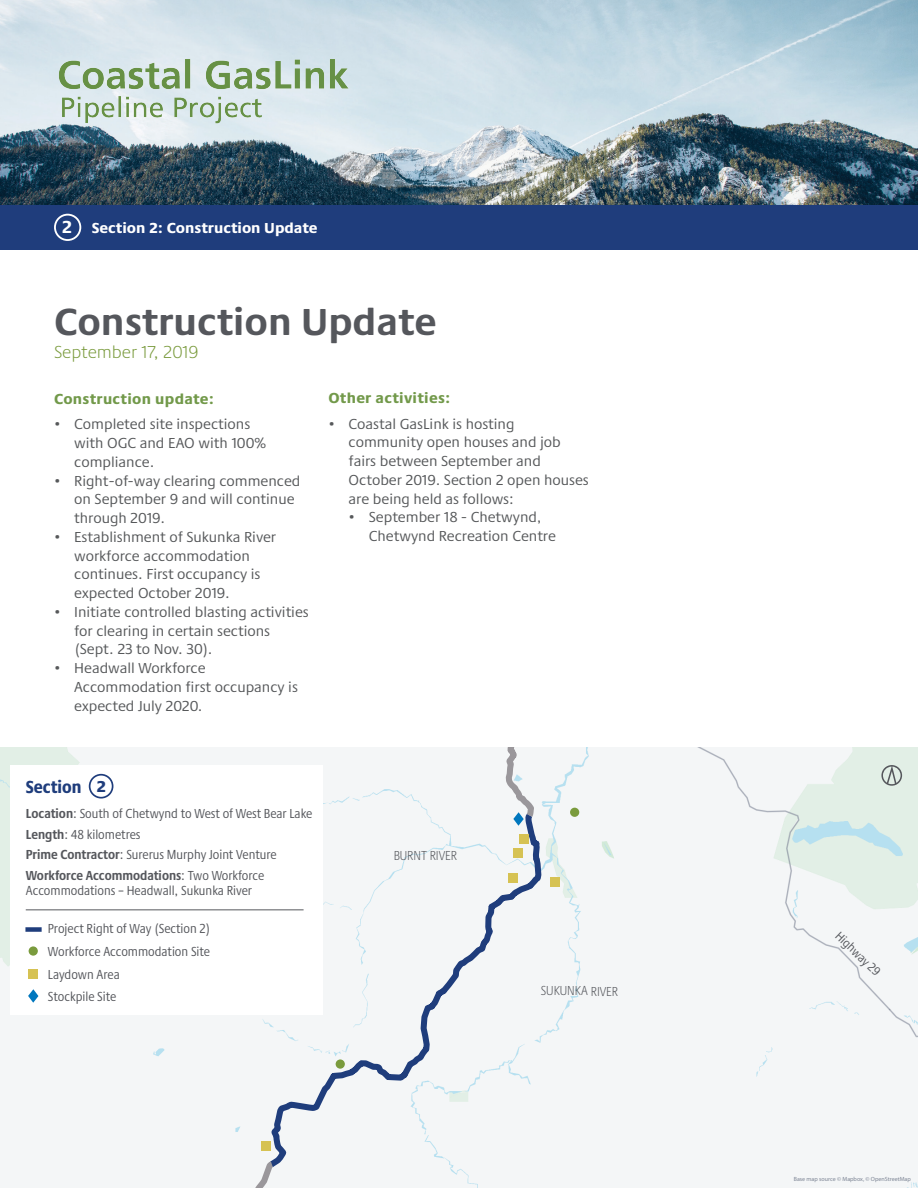
<style>
.page{position:relative;width:918px;height:1188px;background:#fff}
.page>*{position:absolute;margin:0;border:0;box-sizing:border-box;transform-origin:0 0}
.CGL_H1{font:700 39px "Praxis Next";color:#55575c}
.CGL_H1-2{font:300 18px "Praxis Next";color:#7a9b3d}
.t1{font:800 condensed 18px "Praxis Next";color:#1f3d7c;scale:.95 1}
.CGL_body{font:700 18px "Praxis Next";color:#fff}
.t2{font:800 16.35px "Praxis Next";color:#1f3d7c}
.t3{font:15px/18.8px "Praxis Next";color:#56585a}
.CGL_H2{font:800 15px "Praxis Next";letter-spacing:.02em;color:#72994a}
.CGL_body-2{font:800 15px "Praxis Next";color:#fff}
.t4{font:condensed 13.5px/20.4px "Praxis Next";color:#55575c;scale:.95 1}
.t5{font:300 condensed 13.5px "Praxis Next";letter-spacing:-.005em;color:#55575c;scale:.95 1}
.t6{font:condensed 12.75px "Praxis Next";color:#55575c;scale:.95 1}
.t7{font:6px "Myriad Pro";color:#7c8494}
.s1{font-weight:700}
</style>
<div class="page">
<img style="left:0;top:747px;width:918px;height:441px">
<div style="left:0;top:804px;width:716px;height:384px;background:#f4f6f7"></div>
<div style="left:265px;top:747px;width:279px;height:441px;background:#f4f6f7"></div>
<svg style="left:231px;top:1157px;width:47px;height:31px"></svg>
<div style="left:11px;top:765px;width:312px;height:250px;background:#fff"></div>
<div style="left:89px;top:774px;width:24px;height:25px;border:2px solid #1f3d7c;border-radius:50%"></div>
<hr style="left:26px;top:910px;width:278px;height:1px;background:#55575c">
<svg style="left:28px;top:989px;width:10px;height:14px"></svg>
<svg style="left:503px;top:747px;width:415px;height:79px"></svg>
<div style="left:25px;top:927px;width:17px;height:5px;background:#1f3d7c"></div>
<div style="left:29px;top:970px;width:9px;height:9px;background:#d6c253"></div>
<div style="left:262px;top:1141px;width:9px;height:10px;background:#d6c253"></div>
<div style="left:519px;top:834px;width:9px;height:9px;background:#d6c253"></div>
<div style="left:513px;top:849px;width:9px;height:9px;background:#d6c253"></div>
<div style="left:508px;top:874px;width:10px;height:9px;background:#d6c253"></div>
<div style="left:551px;top:877px;width:9px;height:9px;background:#d6c253"></div>
<div style="left:29px;top:946px;width:9px;height:10px;background:#7a9b3d;border-radius:50%"></div>
<div style="left:570px;top:808px;width:9px;height:9px;background:#7a9b3d;border-radius:50%"></div>
<div style="left:336px;top:1059px;width:9px;height:10px;background:#7a9b3d;border-radius:50%"></div>
<img style="left:0;top:0;width:918px;height:205px">
<img style="left:58px;top:55px;width:290px;height:71px">
<div style="left:0;top:205px;width:918px;height:44px;background:#1f3d7c"></div>
<div style="left:54px;top:214px;width:27px;height:27px;border:2px solid #fff;border-radius:50%"></div>
<p class="CGL_body" style="left:62px;top:213px;width:12px">2</p>
<p class="CGL_body-2" style="left:92px;top:216px;width:227px">Section 2: Construction Update</p>
<p class="CGL_H1" style="left:54px;top:291px;width:384px">Construction Update</p>
<p class="CGL_H1-2" style="left:54px;top:339px;width:146px">September 17, 2019</p>
<p class="CGL_H2" style="left:54px;top:387px;width:162px">Construction update:</p>
<p class="t3" style="left:74px;top:415px;width:193px;text-indent:-20px">• Completed site inspections with OGC and EAO with 100% compliance.</p>
<p class="t3" style="left:74px;top:471px;width:228px;text-indent:-20px">• Right-of-way clearing commenced on September 9 and will continue through 2019.</p>
<p class="t3" style="left:74px;top:527px;width:203px;text-indent:-20px">• Establishment of Sukunka River workforce accommodation continues. First occupancy is expected October 2019.</p>
<p class="t3" style="left:74px;top:602px;width:236px;text-indent:-20px">• Initiate controlled blasting activities for clearing in certain sections (Sept. 23 to Nov. 30).</p>
<p class="t3" style="left:74px;top:658px;width:225px;text-indent:-20px">• Headwall Workforce<br>Accommodation first occupancy is expected July 2020.</p>
<p class="CGL_H2" style="left:328px;top:386px;width:124px">Other activities:</p>
<p class="t3" style="left:349px;top:414px;width:242px;text-indent:-20px">• Coastal GasLink is hosting community open houses and job fairs between September and<br>October 2019. Section 2 open houses are being held as follows:</p>
<p class="t3" style="left:369px;top:508px;width:189px;text-indent:-20px">• September 18 - Chetwynd,<br>Chetwynd Recreation Centre</p>
<p class="t1" style="left:26px;top:773px;width:60px">Section</p>
<p class="t4" style="left:26px;top:803px;width:303px"><span class="s1">Location</span>: South of Chetwynd to West of West Bear Lake <span class="s1">Length</span>: 48 kilometres<br><span class="s1">Prime Contractor</span>: Surerus Murphy Joint Venture <span class="s1">Workforce Accommodations</span>: Two Workforce</p>
<p class="t4" style="left:26px;top:880px;width:240px">Accommodations – Headwall, Sukunka River</p>
<p class="t4" style="left:48px;top:917px;width:173px;line-height:22.6px">Project Right of Way (Section 2)<br>Workforce Accommodation Site<br>Laydown Area<br>Stockpile Site</p>
<p class="t2" style="left:96px;top:773px;width:11px">2</p>
<p class="t5" style="left:394px;top:845px;width:68px">BURNT RIVER</p>
<p class="t5" style="left:541px;top:981px;width:83px">SUKUNKA RIVER</p>
<p class="t6" style="left:844px;top:927px;width:62px;rotate:44deg">Highway 29</p>
<p class="t7" style="left:794px;top:1176px;width:119px">Base map source © Mapbox, © OpenStreetMap</p>
</div>
